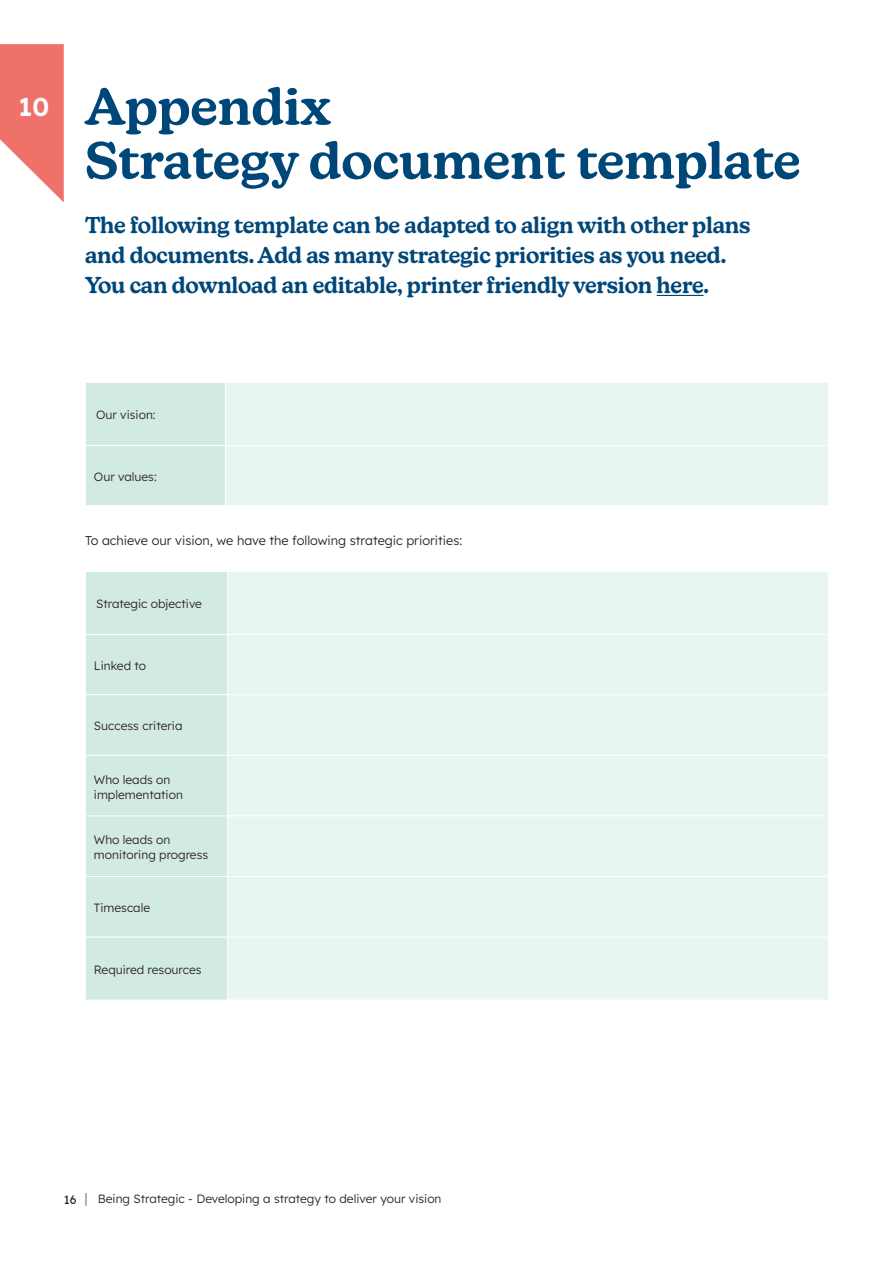
<style>
.page{position:relative;width:893px;height:1263px;background:#fff}
.page>*{position:absolute;margin:0;border:0;box-sizing:border-box;transform-origin:0 0}
._4__Header{font:600 51px/54px "New Kansas";color:#004779}
.t1{font:600 25.65px "Lexend Deca";color:#fff}
._5__Page_Intro_copy{font:600 22.5px/30px "New Kansas";letter-spacing:-.01em;color:#004779}
._9__Body_copy{font:300 12.75px "Lexend Deca";color:#2f2727}
.Table_Main_Text{font:300 12px/15px "Lexend Deca";color:#2f2727}
.t2{font:12px "Lexend Deca";color:#2f2727}
</style>
<div class="page">
<svg style="left:85px;top:1193px;width:1px;height:13px"></svg>
<hr style="left:657px;top:295px;width:46px;height:1px;background:#004779">
<div style="left:86px;top:383px;width:139px;height:122px;background:#d2eae4"></div>
<div style="left:226px;top:383px;width:602px;height:122px;background:#e9f5f2"></div>
<hr style="left:85px;top:445px;width:140px;height:1px;background:#fff">
<hr style="left:225px;top:445px;width:604px;height:1px;background:#fff">
<div style="left:86px;top:572px;width:141px;height:428px;background:#d2eae4"></div>
<div style="left:228px;top:572px;width:600px;height:428px;background:#e9f5f2"></div>
<hr style="left:85px;top:694px;width:142px;height:1px;background:#fff">
<hr style="left:227px;top:694px;width:602px;height:1px;background:#fff">
<hr style="left:85px;top:755px;width:142px;height:1px;background:#fff">
<hr style="left:227px;top:755px;width:602px;height:1px;background:#fff">
<hr style="left:85px;top:815px;width:142px;height:1px;background:#fff">
<hr style="left:227px;top:815px;width:602px;height:1px;background:#fff">
<hr style="left:85px;top:876px;width:142px;height:1px;background:#fff">
<hr style="left:227px;top:876px;width:602px;height:1px;background:#fff">
<hr style="left:85px;top:937px;width:142px;height:1px;background:#fff">
<hr style="left:227px;top:937px;width:602px;height:1px;background:#fff">
<hr style="left:85px;top:634px;width:142px;height:1px;background:#fff">
<hr style="left:227px;top:634px;width:602px;height:1px;background:#fff">
<svg style="left:0;top:44px;width:64px;height:158px"></svg>
<p class="t1" style="left:18px;top:88px;width:32px">10</p>
<p class="_4__Header" style="left:85px;top:79px;width:717px">Appendix<br>Strategy document template</p>
<p class="_5__Page_Intro_copy" style="left:85px;top:210px;width:667px">The following template can be adapted to align with other plans and documents. Add as many strategic priorities as you need.<br>You can download an editable, printer friendly version here.</p>
<p class="Table_Main_Text" style="left:96px;top:407px;width:61px">Our vision:</p>
<p class="Table_Main_Text" style="left:94px;top:468px;width:64px">Our values:</p>
<p class="_9__Body_copy" style="left:85px;top:532px;width:379px">To achieve our vision, we have the following strategic priorities:</p>
<p class="Table_Main_Text" style="left:96px;top:596px;width:107px">Strategic objective</p>
<p class="Table_Main_Text" style="left:94px;top:657px;width:54px">Linked to</p>
<p class="Table_Main_Text" style="left:94px;top:718px;width:90px">Success criteria</p>
<p class="Table_Main_Text" style="left:94px;top:771px;width:91px">Who leads on implementation</p>
<p class="Table_Main_Text" style="left:94px;top:832px;width:116px">Who leads on monitoring progress</p>
<p class="Table_Main_Text" style="left:94px;top:900px;width:58px">Timescale</p>
<p class="Table_Main_Text" style="left:94px;top:961px;width:109px">Required resources</p>
<p class="t2" style="left:64px;top:1191px;width:14px">16</p>
<p class="Table_Main_Text" style="left:98px;top:1191px;width:345px">Being Strategic - Developing a strategy to deliver your vision</p>
</div>
